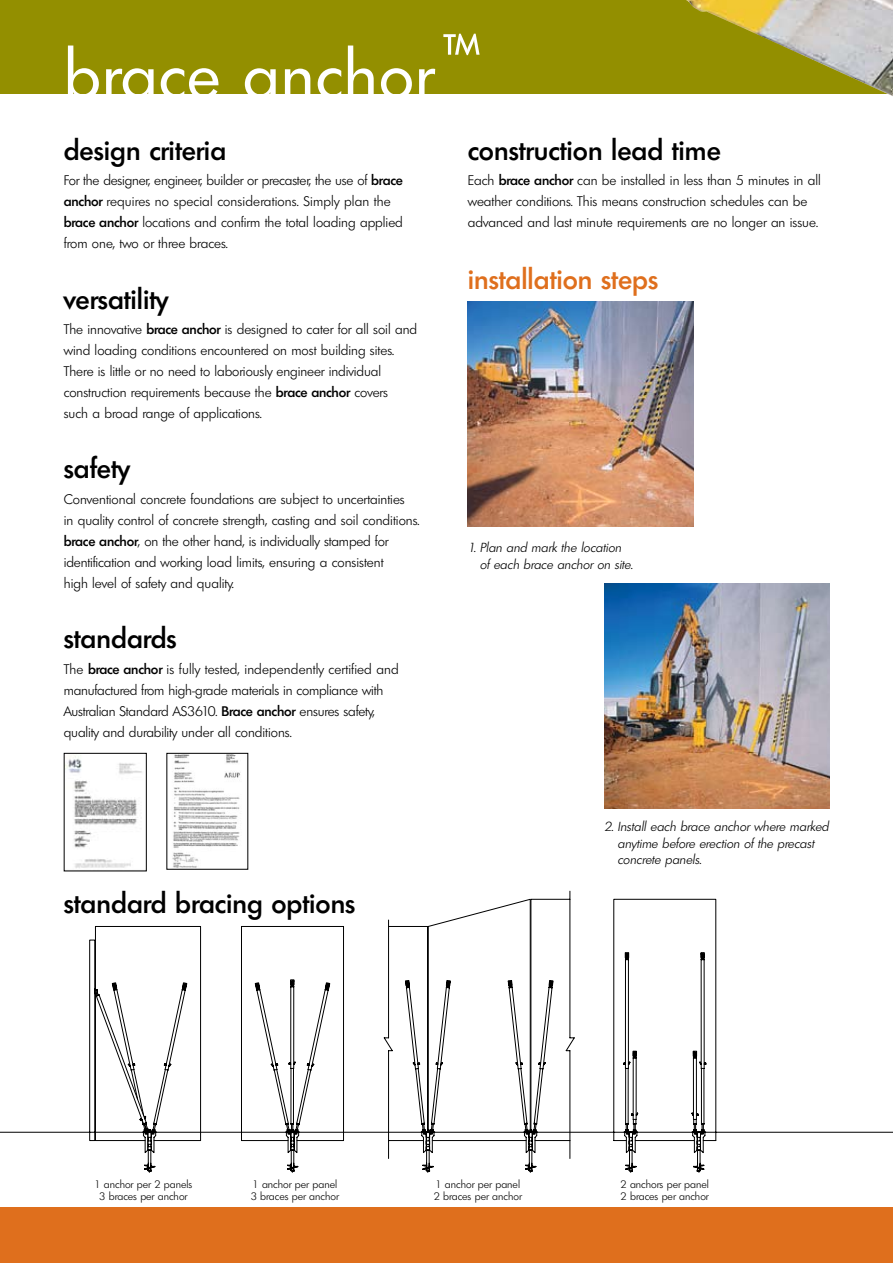
<style>
.page{position:relative;width:893px;height:1263px;background:#fff}
.page>*{position:absolute;margin:0;border:0;box-sizing:border-box;transform-origin:0 0}
.t1{font:64.5px "Limerick";letter-spacing:.015em;color:#fff}
.t2{font:500 27px "Limerick";color:#000}
.t3{font:500 27px "Limerick";color:#df6f1d}
.t4{font:300 13.5px/21px "Limerick";color:#000}
.t5{font:italic 300 12.75px/16.5px "Limerick";color:#000}
.t6{font:300 10.5px/12.6px "Limerick";color:#000}
.s1{font-weight:500}
</style>
<div class="page">
<svg style="left:0;top:899px;width:893px;height:243px"></svg>
<svg style="left:94px;top:898px;width:612px;height:274px"></svg>
<div style="left:0;top:0;width:893px;height:94px;background:#938f00"></div>
<img style="left:686px;top:0;width:207px;height:96px">
<img style="left:604px;top:583px;width:225px;height:225px">
<img style="left:66px;top:755px;width:76px;height:113px">
<div style="left:64px;top:753px;width:83px;height:118px;border:1px solid #000"></div>
<img style="left:172px;top:755px;width:69px;height:113px">
<div style="left:166px;top:753px;width:82px;height:117px;border:1px solid #000"></div>
<div style="left:0;top:1208px;width:893px;height:55px;background:#df6f1d"></div>
<img style="left:468px;top:301px;width:225px;height:226px">
<h1 class="t1" style="left:64px;top:35px;width:423px">brace anchor<sup>™</sup></h1>
<h2 class="t2" style="left:468px;top:133px;width:255px">construction lead time</h2>
<p class="t4" style="left:468px;top:170px;width:354px">Each <span class="s1">brace anchor</span> can be installed in less than 5 minutes in all weather conditions. This means construction schedules can be advanced and last minute requirements are no longer an issue.</p>
<h2 class="t2" style="left:64px;top:133px;width:164px">design criteria</h2>
<p class="t4" style="left:64px;top:170px;width:341px">For the designer, engineer, builder or precaster, the use of <span class="s1">brace anchor</span> requires no special considerations. Simply plan the <span class="s1">brace anchor</span> locations and confirm the total loading applied from one, two or three braces.</p>
<h2 class="t2" style="left:64px;top:282px;width:106px">versatility</h2>
<p class="t4" style="left:64px;top:318px;width:355px">The innovative <span class="s1">brace anchor</span> is designed to cater for all soil and wind loading conditions encountered on most building sites.<br>There is little or no need to laboriously engineer individual construction requirements because the <span class="s1">brace anchor</span> covers<br>such a broad range of applications.</p>
<h2 class="t2" style="left:64px;top:451px;width:67px">safety</h2>
<p class="t4" style="left:64px;top:488px;width:357px">Conventional concrete foundations are subject to uncertainties<br>in quality control of concrete strength, casting and soil conditions. <span class="s1">brace anchor</span>, on the other hand, is individually stamped for identification and working load limits, ensuring a consistent<br>high level of safety and quality.</p>
<h2 class="t2" style="left:64px;top:621px;width:115px">standards</h2>
<p class="t4" style="left:64px;top:658px;width:337px">The <span class="s1">brace anchor</span> is fully tested, independently certified and manufactured from high-grade materials in compliance with Australian Standard AS3610. <span class="s1">Brace anchor</span> ensures safety, quality and durability under all conditions.</p>
<h2 class="t3" style="left:468px;top:262px;width:192px">installation steps</h2>
<p class="t5" style="left:480px;top:539px;width:154px;text-indent:-12px">1. Plan and mark the location of each brace anchor on site.</p>
<h2 class="t2" style="left:64px;top:886px;width:293px">standard bracing options</h2>
<p class="t5" style="left:617px;top:818px;width:213px;text-indent:-13px">2. Install each brace anchor where marked anytime before erection of the precast concrete panels.</p>
<p class="t6" style="left:94px;top:1178px;width:99px;text-align:center">1 anchor per 2 panels<br>3 braces per anchor</p>
<p class="t6" style="left:251px;top:1178px;width:90px">1 anchor per panel<br>3 braces per anchor</p>
<p class="t6" style="left:434px;top:1178px;width:90px">1 anchor per panel<br>2 braces per anchor</p>
<p class="t6" style="left:620px;top:1178px;width:90px">2 anchors per panel<br>2 braces per anchor</p>
</div>
